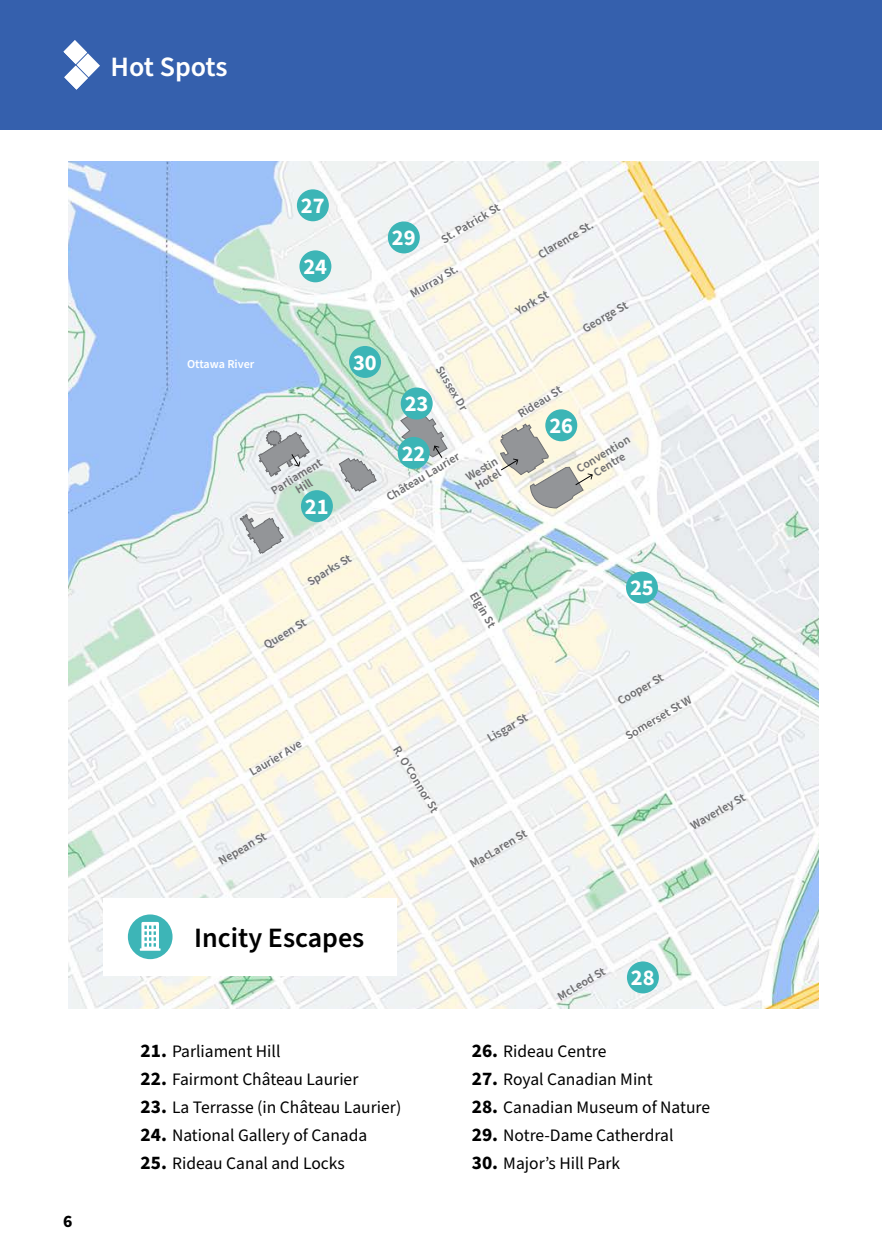
<style>
.page{position:relative;width:882px;height:1260px;background:#fff}
.page>*{position:absolute;margin:0;border:0;box-sizing:border-box;transform-origin:0 0}
.t1{font:600 28px "Source Sans Pro";color:#000}
.t2{font:600 28px "Source Sans Pro";letter-spacing:-.005em;color:#fff}
.t3{font:700 22.4px "Source Sans Pro";color:#fff}
.t4{font:17.5px "Source Sans Pro";color:#000}
.t5{font:700 17.5px "Source Sans Pro";color:#000}
.t6{font:600 12.08px/12.1px "Source Sans Pro";color:#6e6e70;text-align:center}
.t7{font:600 12.08px "Source Sans Pro";color:#fff}
.s1{font-weight:700;font-size:19.25px}
</style>
<div class="page">
<div style="left:0;top:0;width:882px;height:130px;background:#3560ad"></div>
<svg style="left:64px;top:40px;width:36px;height:50px"></svg>
<img style="left:68px;top:161px;width:751px;height:847px">
<div style="left:301px;top:490px;width:32px;height:32px;background:#3cb5b6;border-radius:50%"></div>
<svg style="left:240px;top:514px;width:44px;height:40px"></svg>
<svg style="left:339px;top:458px;width:37px;height:33px"></svg>
<svg style="left:500px;top:424px;width:93px;height:84px;background:#cccbc3"></svg>
<svg style="left:259px;top:431px;width:51px;height:46px"></svg>
<svg style="left:401px;top:409px;width:46px;height:50px"></svg>
<div style="left:401px;top:388px;width:32px;height:31px;background:#3cb5b6;border-radius:50%"></div>
<div style="left:299px;top:250px;width:32px;height:32px;background:#3cb5b6;border-radius:50%"></div>
<div style="left:626px;top:572px;width:32px;height:32px;background:#3cb5b6;border-radius:50%"></div>
<div style="left:545px;top:409px;width:32px;height:32px;background:#3cb5b6;border-radius:50%"></div>
<div style="left:297px;top:189px;width:32px;height:32px;background:#3cb5b6;border-radius:50%"></div>
<div style="left:627px;top:961px;width:32px;height:32px;background:#3cb5b6;border-radius:50%"></div>
<div style="left:388px;top:221px;width:32px;height:32px;background:#3cb5b6;border-radius:50%"></div>
<div style="left:349px;top:346px;width:32px;height:32px;background:#3cb5b6;border-radius:50%"></div>
<div style="left:398px;top:437px;width:32px;height:32px;background:#3cb5b6;border-radius:50%"></div>
<div style="left:104px;top:898px;width:293px;height:77px;background:#fff"></div>
<div style="left:128px;top:914px;width:45px;height:45px;background:#3db5b7;border-radius:50%"></div>
<svg style="left:140px;top:922px;width:21px;height:29px"></svg>
<h1 class="t2" style="left:111px;top:48px;width:118px">Hot Spots</h1>
<h3 class="t5" style="left:63px;top:1209px;width:11px">6</h3>
<p class="t7" style="left:187px;top:356px;width:69px">Ottawa River</p>
<h2 class="t3" style="left:301px;top:191px;width:25px">27</h2>
<h2 class="t3" style="left:303px;top:252px;width:25px">24</h2>
<h2 class="t3" style="left:392px;top:223px;width:25px">29</h2>
<p class="t6" style="left:439px;top:235px;width:68px;rotate:-30deg">St. Patrick St</p>
<p class="t6" style="left:408px;top:290px;width:55px;rotate:-30deg">Murray St.</p>
<h2 class="t3" style="left:353px;top:347px;width:25px">30</h2>
<h2 class="t3" style="left:405px;top:389px;width:25px">23</h2>
<p class="t6" style="left:444px;top:364px;width:52px;rotate:59deg">Sussex Dr</p>
<h2 class="t3" style="left:402px;top:438px;width:25px">22</h2>
<p class="t6" style="left:269px;top:487px;width:59px;rotate:-32deg">Parliament<br>H ill</p>
<p class="t6" style="left:385px;top:493px;width:84px;rotate:-31deg">Château Laurier</p>
<p class="t6" style="left:464px;top:473px;width:37px;text-align:left;rotate:-31deg">Westin<br>H otel</p>
<h2 class="t3" style="left:305px;top:491px;width:25px">21</h2>
<p class="t6" style="left:536px;top:250px;width:63px;rotate:-30deg">Clarence St.</p>
<p class="t6" style="left:514px;top:307px;width:38px;rotate:-30deg">York St</p>
<p class="t6" style="left:581px;top:324px;width:52px;rotate:-30deg">George St</p>
<p class="t6" style="left:516px;top:410px;width:51px;rotate:-32deg">Rideau St</p>
<h2 class="t3" style="left:549px;top:411px;width:25px">26</h2>
<p class="t6" style="left:575px;top:465px;width:62px;rotate:-31deg">Convention<br>Centre</p>
<p class="t6" style="left:305px;top:578px;width:50px;rotate:-31deg">Sparks St</p>
<p class="t6" style="left:262px;top:641px;width:49px;rotate:-31deg">Queen St</p>
<p class="t6" style="left:478px;top:590px;width:41px;rotate:60deg">Elgin St</p>
<h2 class="t3" style="left:630px;top:573px;width:25px">25</h2>
<p class="t6" style="left:247px;top:768px;width:60px;rotate:-31deg">Laurier Ave</p>
<p class="t6" style="left:217px;top:857px;width:55px;rotate:-30deg">Nepean St</p>
<h1 class="t1" style="left:194px;top:919px;width:172px">Incity Escapes</h1>
<p class="t6" style="left:401px;top:743px;width:77px;rotate:59deg">R. O 'Connor St</p>
<h3 class="t4" style="left:141px;top:1040px;width:142px"><span class="s1">21.</span> Parliament Hill</h3>
<h3 class="t4" style="left:141px;top:1068px;width:219px"><span class="s1">22.</span> Fairmont Château Laurier</h3>
<h3 class="t4" style="left:141px;top:1096px;width:262px"><span class="s1">23.</span> La Terrasse (in Château Laurier)</h3>
<h3 class="t4" style="left:141px;top:1124px;width:228px"><span class="s1">24.</span> National Gallery of Canada</h3>
<h3 class="t4" style="left:141px;top:1152px;width:206px"><span class="s1">25.</span> Rideau Canal and Locks</h3>
<p class="t6" style="left:485px;top:734px;width:46px;rotate:-30deg">Lisgar St</p>
<p class="t6" style="left:468px;top:860px;width:65px;rotate:-30deg">MacLaren St</p>
<p class="t6" style="left:615px;top:697px;width:52px;rotate:-30deg">Cooper St</p>
<p class="t6" style="left:623px;top:731px;width:76px;rotate:-30deg">Somerset St W</p>
<p class="t6" style="left:689px;top:822px;width:62px;rotate:-30deg">Waverley St</p>
<p class="t6" style="left:555px;top:992px;width:55px;rotate:-30deg">McLeod St</p>
<h2 class="t3" style="left:631px;top:963px;width:25px">28</h2>
<h3 class="t4" style="left:472px;top:1040px;width:136px"><span class="s1">26.</span> Rideau Centre</h3>
<h3 class="t4" style="left:472px;top:1068px;width:183px"><span class="s1">27.</span> Royal Canadian Mint</h3>
<h3 class="t4" style="left:472px;top:1096px;width:240px"><span class="s1">28.</span> Canadian Museum of Nature</h3>
<h3 class="t4" style="left:472px;top:1124px;width:203px"><span class="s1">29.</span> Notre-Dame Catherdral</h3>
<h3 class="t4" style="left:472px;top:1152px;width:150px"><span class="s1">30.</span> Major’s Hill Park</h3>
</div>
